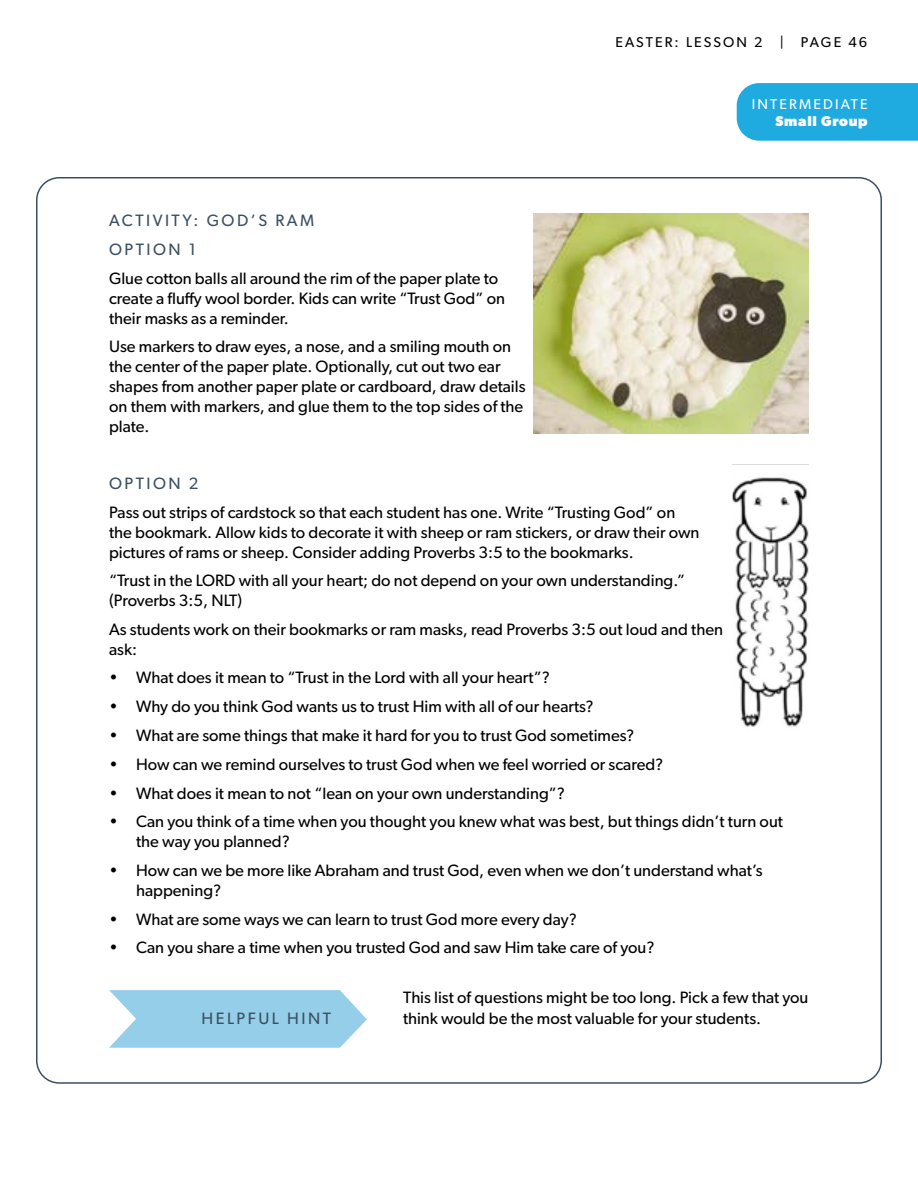
<style>
.page{position:relative;width:918px;height:1188px;background:#fff}
.page>*{position:absolute;margin:0;border:0;box-sizing:border-box;transform-origin:0 0}
.t1{font:16.5px/19.8px "Gibson";color:#000}
.t2{font:16.5px/28.8px "Gibson";letter-spacing:.15em;color:#3b4f61}
.t3{font:14.25px "Gibson";letter-spacing:.15em;color:#000}
.t4{font:14.25px "Gibson";letter-spacing:.15em;color:#fff}
.t5{font:700 14.25px "Gibson";letter-spacing:.05em;color:#fff}
</style>
<div class="page">
<div style="left:737px;top:83px;width:181px;height:58px;background:#1fabdf"></div>
<svg style="left:109px;top:990px;width:258px;height:58px;background:#a0d3eb"></svg>
<img style="left:533px;top:213px;width:276px;height:221px">
<img style="left:732px;top:477px;width:77px;height:250px">
<p class="t3" style="left:615px;top:34px;width:253px">EASTER: LESSON 2 | PAGE 46</p>
<p class="t2" style="left:109px;top:206px;width:207px">ACTIVITY: GOD’S RAM<br>OPTION 1</p>
<p class="t1" style="left:109px;top:268px;width:398px">Glue cotton balls all around the rim of the paper plate to create a fluffy wool border. Kids can write “Trust God” on their masks as a reminder.</p>
<p class="t1" style="left:109px;top:336px;width:418px">Use markers to draw eyes, a nose, and a smiling mouth on the center of the paper plate. Optionally, cut out two ear shapes from another paper plate or cardboard, draw details on them with markers, and glue them to the top sides of the plate.</p>
<p class="t4" style="left:752px;top:96px;width:117px">INTERMEDIATE</p>
<p class="t5" style="left:775px;top:113px;width:94px">Small Group</p>
<p class="t2" style="left:109px;top:469px;width:91px">OPTION 2</p>
<p class="t1" style="left:109px;top:502px;width:592px">Pass out strips of cardstock so that each student has one. Write “Trusting God” on the bookmark. Allow kids to decorate it with sheep or ram stickers, or draw their own pictures of rams or sheep. Consider adding Proverbs 3:5 to the bookmarks.</p>
<p class="t1" style="left:109px;top:570px;width:578px">“Trust in the LORD with all your heart; do not depend on your own understanding.” (Proverbs 3:5, NLT)</p>
<p class="t1" style="left:109px;top:619px;width:616px">As students work on their bookmarks or ram masks, read Proverbs 3:5 out loud and then ask:</p>
<p class="t1" style="left:109px;top:668px;width:442px">• What does it mean to “Trust in the Lord with all your heart”?</p>
<p class="t1" style="left:109px;top:696px;width:486px">• Why do you think God wants us to trust Him with all of our hearts?</p>
<p class="t1" style="left:109px;top:725px;width:527px">• What are some things that make it hard for you to trust God sometimes?</p>
<p class="t1" style="left:109px;top:754px;width:556px">• How can we remind ourselves to trust God when we feel worried or scared?</p>
<p class="t1" style="left:109px;top:783px;width:457px">• What does it mean to not “lean on your own understanding”?</p>
<p class="t1" style="left:136px;top:812px;width:648px;text-indent:-27px">• Can you think of a time when you thought you knew what was best, but things didn’t turn out the way you planned?</p>
<p class="t1" style="left:136px;top:860px;width:628px;text-indent:-27px">• How can we be more like Abraham and trust God, even when we don’t understand what’s happening?</p>
<p class="t1" style="left:109px;top:909px;width:469px">• What are some ways we can learn to trust God more every day?</p>
<p class="t1" style="left:109px;top:938px;width:547px">• Can you share a time when you trusted God and saw Him take care of you?</p>
<p class="t1" style="left:403px;top:987px;width:407px">This list of questions might be too long. Pick a few that you</p>
<p class="t2" style="left:202px;top:1004px;width:131px">HELPFUL HINT</p>
<p class="t1" style="left:403px;top:1009px;width:360px">think would be the most valuable for your students.</p>
</div>
